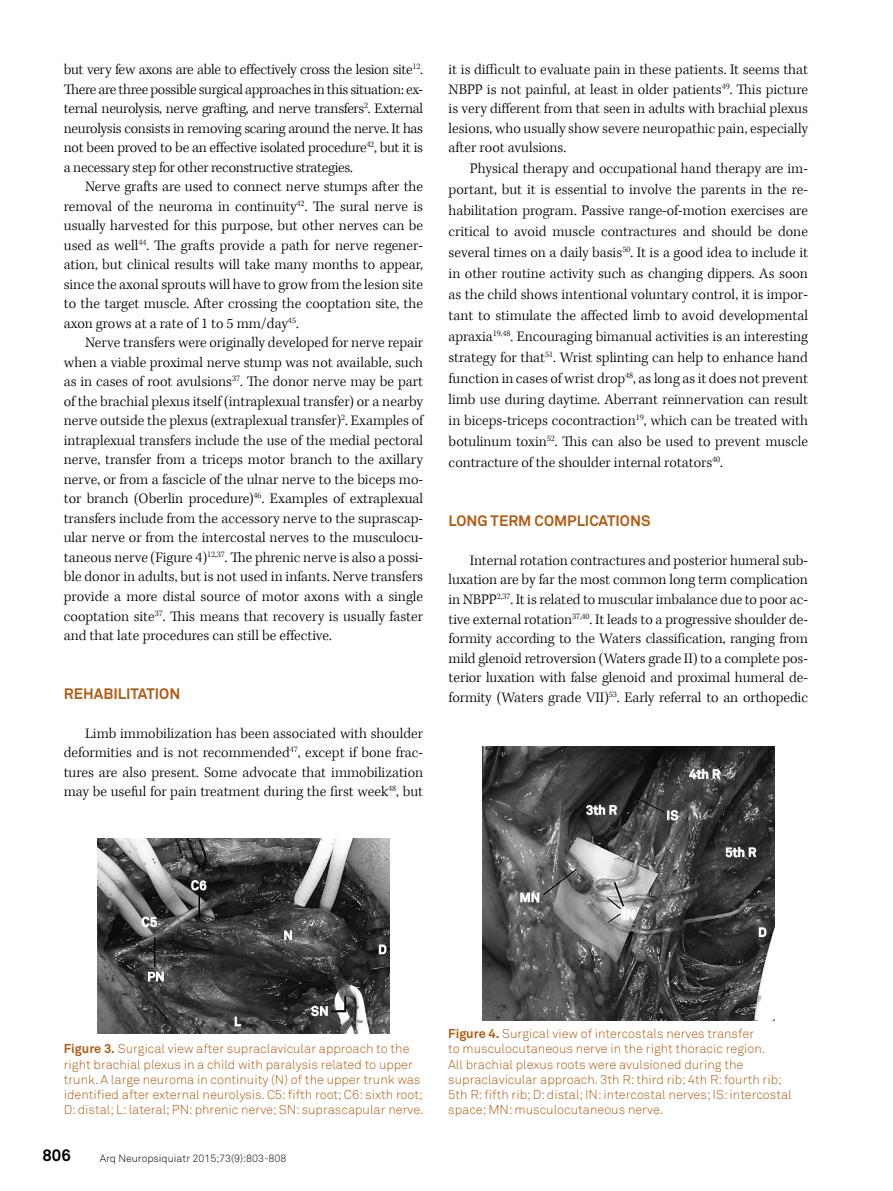
<style>
.page{position:relative;width:893px;height:1191px;background:#fff}
.page>*{position:absolute;margin:0;border:0;box-sizing:border-box;transform-origin:0 0}
.t1{font:700 16.5px "Akkurat Pro";color:#000}
.t2{font:300 15px/19.5px "Kepler Std";letter-spacing:-.005em;color:#000;text-align:justify}
.t3{font:700 15px "Akkurat Pro";color:#b15c12}
.t4{font:12.75px/15.3px "Akkurat Light Pro";color:#b15c12}
.t5{font:10.5px "Akkurat Light Pro";color:#000}
.s1{font-family:"Akkurat Pro";font-weight:700}
</style>
<div class="page">
<img style="left:482px;top:746px;width:292px;height:274px">
<img style="left:97px;top:838px;width:292px;height:195px">
<p class="t2" style="left:64px;top:60px;width:361px">but very few axons are able to effectively cross the lesion site<sup>12</sup>.<br>There are three possible surgical approaches in this situation: ex&shy;ternal neurolysis, nerve grafting, and nerve transfers<sup>2</sup>. External neurolysis consists in removing scaring around the nerve. It has not been proved to be an effective isolated procedure<sup>42</sup>, but it is a necessary step for other reconstructive strategies.</p>
<p class="t2" style="left:64px;top:177px;width:361px;text-indent:21px">Nerve grafts are used to connect nerve stumps after the removal of the neuroma in continuity<sup>42</sup>. The sural nerve is usually harvested for this purpose, but other nerves can be used as well<sup>44</sup>. The grafts provide a path for nerve regener&shy;ation, but clinical results will take many months to appear, since the axonal sprouts will have to grow from the lesion site to the target muscle. After crossing the cooptation site, the axon grows at a rate of 1 to 5 mm/day<sup>45</sup>.</p>
<p class="t2" style="left:64px;top:333px;width:361px;text-indent:21px">Nerve transfers were originally developed for nerve repair when a viable proximal nerve stump was not available, such as in cases of root avulsions<sup>37</sup>. The donor nerve may be part of the brachial plexus itself (intraplexual transfer) or a nearby nerve outside the plexus (extraplexual transfer)<sup>2</sup>. Examples of intraplexual transfers include the use of the medial pectoral nerve, transfer from a triceps motor branch to the axillary nerve, or from a fascicle of the ulnar nerve to the biceps mo&shy;tor branch (Oberlin procedure)<sup>46</sup>. Examples of extraplexual transfers include from the accessory nerve to the suprascap&shy;ular nerve or from the intercostal nerves to the musculocu&shy;taneous nerve (Figure 4)<sup>12,37</sup>. The phrenic nerve is also a possi&shy;ble donor in adults, but is not used in infants. Nerve transfers provide a more distal source of motor axons with a single cooptation site<sup>37</sup>. This means that recovery is usually faster and that late procedures can still be effective.</p>
<p class="t3" style="left:64px;top:684px;width:116px">REHABILITATION</p>
<p class="t2" style="left:64px;top:723px;width:361px;text-indent:21px">Limb immobilization has been associated with shoulder deformities and is not recommended<sup>47</sup>, except if bone frac&shy;tures are also present. Some advocate that immobilization may be useful for pain treatment during the first week<sup>48</sup>, but</p>
<p class="t2" style="left:449px;top:60px;width:361px">it is difficult to evaluate pain in these patients. It seems that NBPP is not painful, at least in older patients<sup>49</sup>. This picture is very different from that seen in adults with brachial plexus lesions, who usually show severe neuropathic pain, especially after root avulsions.</p>
<p class="t2" style="left:449px;top:159px;width:361px;line-height:21px;text-indent:21px">Physical therapy and occupational hand therapy are im&shy;portant, but it is essential to involve the parents in the re&shy;habilitation program. Passive range-of-motion exercises are critical to avoid muscle contractures and should be done several times on a daily basis<sup>50</sup>. It is a good idea to include it in other routine activity such as changing dippers. As soon as the child shows intentional voluntary control, it is impor&shy;tant to stimulate the affected limb to avoid developmental apraxia<sup>19,48</sup>. Encouraging bimanual activities is an interesting strategy for that<sup>51</sup>. Wrist splinting can help to enhance hand function in cases of wrist drop<sup>48</sup>, as long as it does not prevent limb use during daytime. Aberrant reinnervation can result in biceps-triceps cocontraction<sup>19</sup>, which can be treated with botulinum toxin<sup>52</sup>. This can also be used to prevent muscle contracture of the shoulder internal rotators<sup>40</sup>.</p>
<p class="t3" style="left:449px;top:511px;width:203px">LONG TERM COMPLICATIONS</p>
<p class="t2" style="left:449px;top:551px;width:361px;text-indent:21px">Internal rotation contractures and posterior humeral sub&shy;luxation are by far the most common long term complication in NBPP<sup>2,37</sup>. It is related to muscular imbalance due to poor ac&shy;tive external rotation<sup>37,40</sup>. It leads to a progressive shoulder de&shy;formity according to the Waters classification, ranging from mild glenoid retroversion (Waters grade II) to a complete pos&shy;terior luxation with false glenoid and proximal humeral de&shy;formity (Waters grade VII)<sup>53</sup>. Early referral to an orthopedic</p>
<p class="t4" style="left:64px;top:1041px;width:361px"><span class="s1">FIGURE 3.</span> Surgical view after supraclavicular approach to the right brachial plexus in a child with paralysis related to upper trunk. A large neuroma in continuity (N) of the upper trunk was identified after external neurolysis. C5: fifth root; C6: sixth root; D: distal; L: lateral; PN: phrenic nerve; SN: suprascapular nerve.</p>
<p class="t1" style="left:43px;top:1145px;width:30px">806</p>
<p class="t5" style="left:100px;top:1151px;width:188px">Arq Neuropsiquiatr 2015;73(9):803-808</p>
<p class="t4" style="left:448px;top:1026px;width:345px"><span class="s1">FIGURE 4.</span> Surgical view of intercostals nerves transfer<br>to musculocutaneous nerve in the right thoracic region.<br>All brachial plexus roots were avulsioned during the supraclavicular approach. 3th R: third rib; 4th R: fourth rib; 5th R: fifth rib; D: distal; IN: intercostal nerves; IS: intercostal space; MN: musculocutaneous nerve.</p>
</div>
